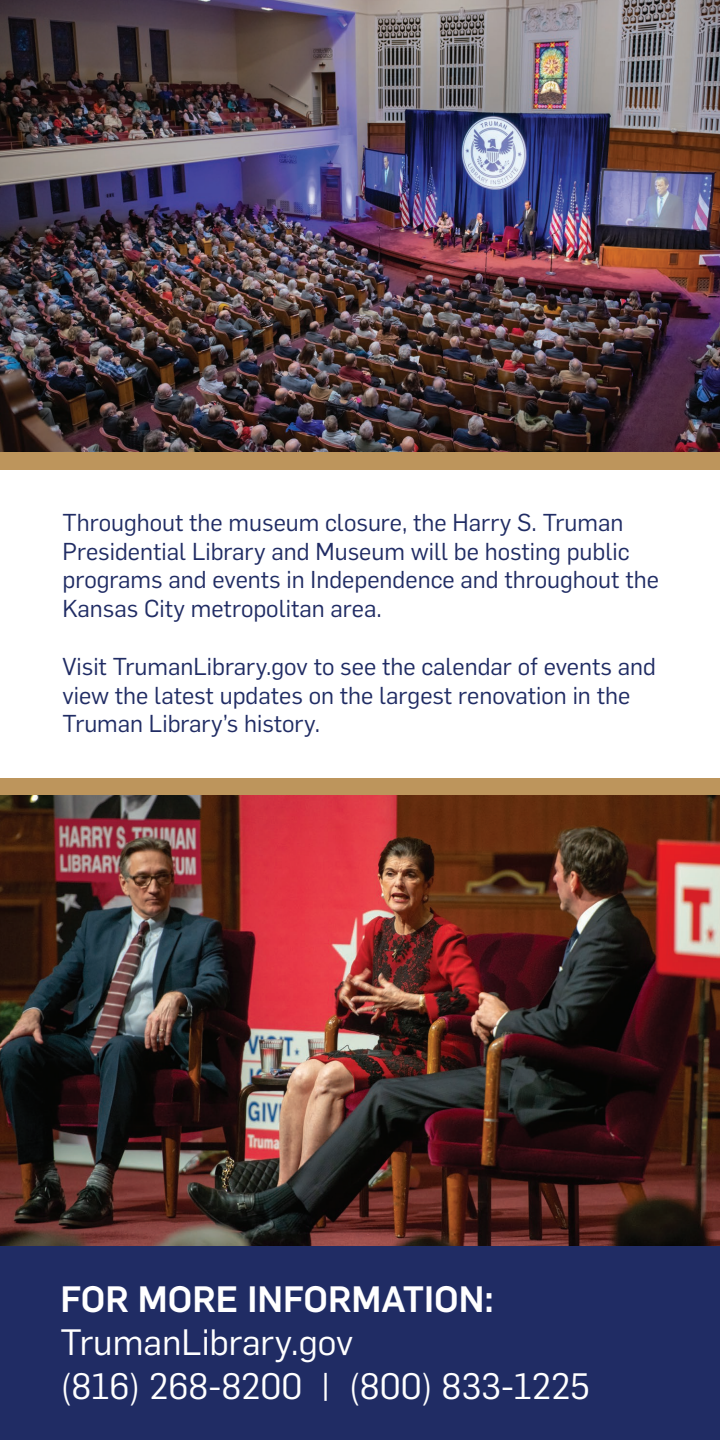
<style>
.page{position:relative;width:720px;height:1440px;background:#fff}
.page>*{position:absolute;margin:0;border:0;box-sizing:border-box;transform-origin:0 0}
.t1{font:36px/43.2px "Flama";color:#fff}
.t2{font:500 36px "Flama";color:#fff}
.t3{font:24px/28.8px "Flama";color:#202c64}
</style>
<div class="page">
<div style="left:0;top:778px;width:720px;height:341px;background:#bd955c"></div>
<div style="left:0;top:85px;width:720px;height:385px;background:#bd955c"></div>
<img style="left:0;top:0;width:720px;height:452px">
<img style="left:0;top:796px;width:720px;height:450px">
<div style="left:0;top:1246px;width:720px;height:194px;background:#202c64"></div>
<p class="t3" style="left:62px;top:506px;width:598px">Throughout the museum closure, the Harry S. Truman Presidential Library and Museum will be hosting public programs and events in Independence and throughout the Kansas City metropolitan area.</p>
<p class="t3" style="left:62px;top:650px;width:595px">Visit TrumanLibrary.gov to see the calendar of events and view the latest updates on the largest renovation in the<br>Truman Library’s history.</p>
<h1 class="t2" style="left:60px;top:1274px;width:435px">FOR MORE INFORMATION:</h1>
<h1 class="t1" style="left:60px;top:1319px;width:531px">TrumanLibrary.gov<br>(816) 268-8200 | (800) 833-1225</h1>
</div>
